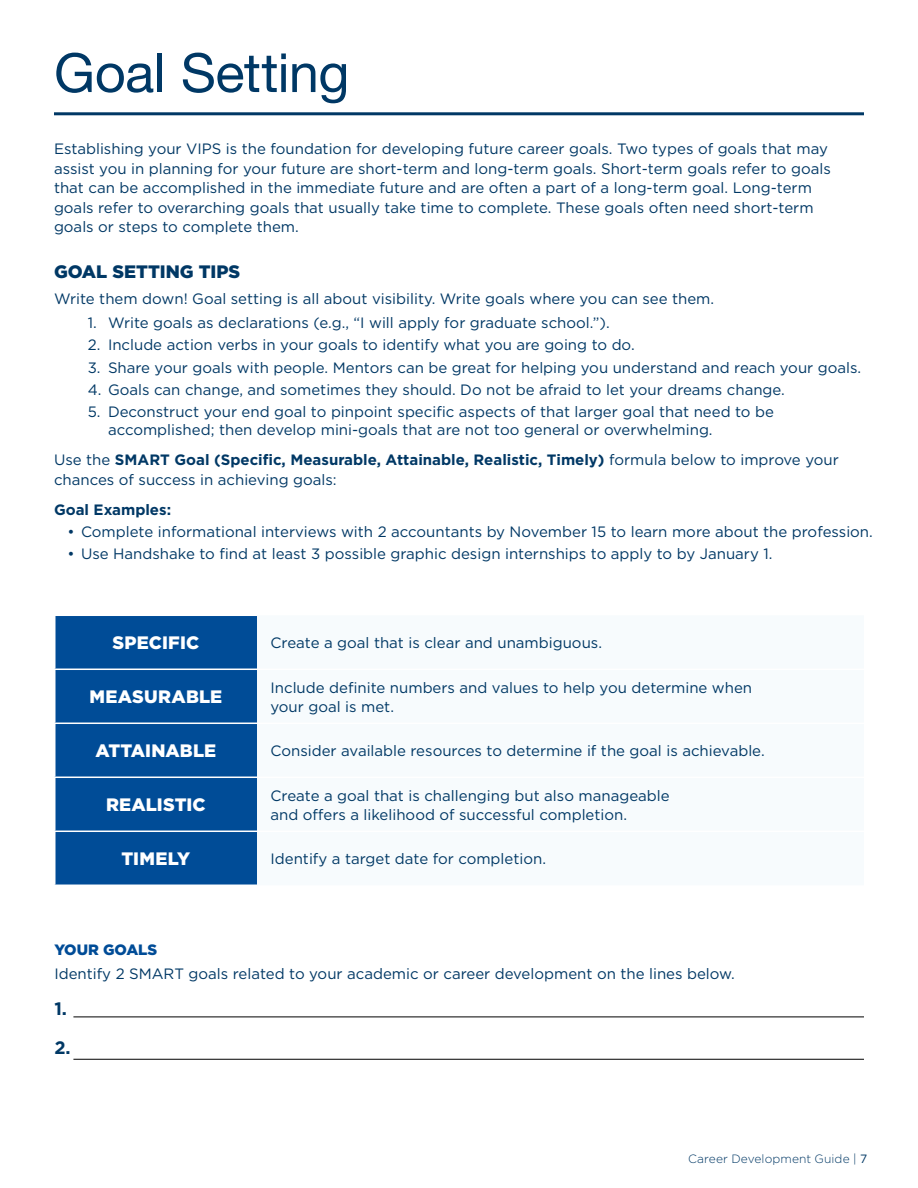
<style>
.page{position:relative;width:918px;height:1188px;background:#fff}
.page>*{position:absolute;margin:0;border:0;box-sizing:border-box;transform-origin:0 0}
.t1{font:54px "Helvetica Neue";letter-spacing:-.01em;color:#003865}
.t2{font:900 18px "Gotham";letter-spacing:.01em;color:#fff}
.Header_Midnight{font:900 18px "Gotham";color:#003865}
.Paragraph{font:700 18px "Gotham";color:#003865}
.Paragraph-2{font:15px/19.5px "Gotham";color:#003865}
.Paragraph-3{font:700 15px "Gotham";color:#003865}
.Header_2_UWF_Blue{font:900 15px "Gotham";color:#004c97}
.t3{font:300 12px "Gotham";letter-spacing:.01em;color:#003865}
.s1{font-weight:700}
.s2{font-weight:400}
</style>
<div class="page">
<hr style="left:73px;top:1017px;width:791px;height:1px;background:#000">
<hr style="left:73px;top:1059px;width:791px;height:1px;background:#000">
<div style="left:56px;top:616px;width:201px;height:269px;background:#004c97"></div>
<hr style="left:54px;top:669px;width:203px;height:1px;background:#fff">
<hr style="left:54px;top:723px;width:203px;height:1px;background:#fff">
<hr style="left:54px;top:777px;width:203px;height:1px;background:#fff">
<hr style="left:54px;top:831px;width:203px;height:1px;background:#fff">
<hr style="left:54px;top:112px;width:810px;height:3px;background:#003865">
<p class="t1" style="left:54px;top:34px;width:297px">Goal Setting</p>
<p class="Paragraph-2" style="left:54px;top:139px;width:778px">Establishing your VIPS is the foundation for developing future career goals. Two types of goals that may assist you in planning for your future are short-term and long-term goals. Short-term goals refer to goals that can be accomplished in the immediate future and are often a part of a long-term goal. Long-term goals refer to overarching goals that usually take time to complete. These goals often need short-term goals or steps to complete them.</p>
<p class="Header_Midnight" style="left:54px;top:259px;width:188px">GOAL SETTING TIPS</p>
<p class="Paragraph-2" style="left:54px;top:289px;width:659px">Write them down! Goal setting is all about visibility. Write goals where you can see them.</p>
<p class="Paragraph-2" style="left:88px;top:313px;width:521px">1. Write goals as declarations (e.g., “I will apply for graduate school.”).</p>
<p class="Paragraph-2" style="left:88px;top:335px;width:546px">2. Include action verbs in your goals to identify what you are going to do.</p>
<p class="Paragraph-2" style="left:88px;top:357px;width:773px">3. Share your goals with people. Mentors can be great for helping you understand and reach your goals.</p>
<p class="Paragraph-2" style="left:88px;top:380px;width:696px">4. Goals can change, and sometimes they should. Do not be afraid to let your dreams change.</p>
<p class="Paragraph-2" style="left:108px;top:403px;width:668px;line-height:18px;text-indent:-20px">5. Deconstruct your end goal to pinpoint specific aspects of that larger goal that need to be accomplished; then develop mini-goals that are not too general or overwhelming.</p>
<p class="Paragraph-2" style="left:54px;top:450px;width:786px">Use the <span class="s1">SMART Goal (Specific, Measurable, Attainable, Realistic, Timely)</span> formula below to improve your chances of success in achieving goals:</p>
<p class="Paragraph-3" style="left:54px;top:500px;width:119px">Goal Examples:</p>
<p class="Paragraph-2" style="left:68px;top:522px;width:805px">• Complete informational interviews with 2 accountants by November 15 to learn more about the profession.</p>
<p class="Paragraph-2" style="left:68px;top:544px;width:704px">• Use Handshake to find at least 3 possible graphic design internships to apply to by January 1.</p>
<p class="t2" style="left:113px;top:631px;width:88px">SPECIFIC</p>
<p class="Paragraph-2" style="left:271px;top:633px;width:331px">Create a goal that is clear and unambiguous.</p>
<p class="t2" style="left:89px;top:685px;width:134px">MEASURABLE</p>
<p class="Paragraph-2" style="left:271px;top:677px;width:483px">Include definite numbers and values to help you determine when your goal is met.</p>
<p class="t2" style="left:96px;top:739px;width:122px">ATTAINABLE</p>
<p class="Paragraph-2" style="left:271px;top:741px;width:493px">Consider available resources to determine if the goal is achievable.</p>
<p class="t2" style="left:106px;top:793px;width:101px">REALISTIC</p>
<p class="Paragraph-2" style="left:271px;top:785px;width:401px">Create a goal that is challenging but also manageable and offers a likelihood of successful completion.</p>
<p class="t2" style="left:122px;top:847px;width:70px">TIMELY</p>
<p class="Paragraph-2" style="left:271px;top:849px;width:275px">Identify a target date for completion.</p>
<p class="Header_2_UWF_Blue" style="left:54px;top:939px;width:104px">YOUR GOALS</p>
<p class="Paragraph-2" style="left:54px;top:963px;width:680px">Identify 2 SMART goals related to your academic or career development on the lines below.</p>
<p class="Paragraph" style="left:54px;top:997px;width:14px">1.</p>
<p class="Paragraph" style="left:54px;top:1036px;width:18px">2.</p>
<p class="t3" style="left:688px;top:1151px;width:181px">Career Development Guide | <span class="s2">7</span></p>
</div>
